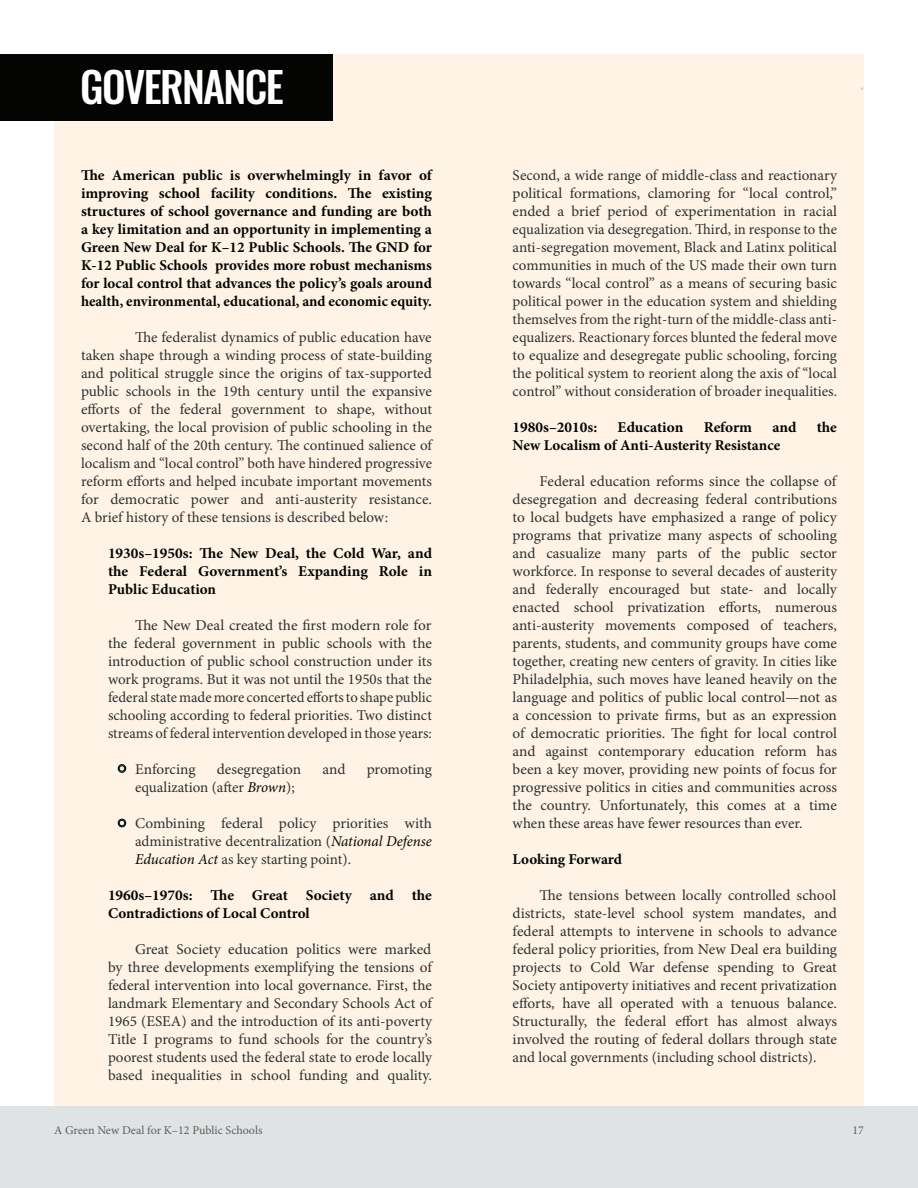
<style>
.page{position:relative;width:918px;height:1188px;background:#fff}
.page>*{position:absolute;margin:0;border:0;box-sizing:border-box;transform-origin:0 0}
.t1{font:500 42px "Oswald";letter-spacing:-.04em;color:#fff}
.t2{font:500 18px "Oswald";color:#2d3030}
.t3{font:15px/18px "Minion Pro";color:#2d3030;text-align:justify}
.t4{font:700 15px/18px "Minion Pro";color:#040503;text-align:justify}
.t5{font:12px "Minion Pro";color:#5d5f5f}
.s1{font-style:italic;color:#040503}
</style>
<div class="page">
<div style="left:54px;top:54px;width:810px;height:1066px;background:#fef3e5"></div>
<div style="left:0;top:1107px;width:918px;height:81px;background:#e0e3e3"></div>
<div style="left:0;top:54px;width:333px;height:67px;background:#040503"></div>
<div style="left:118px;top:764px;width:8px;height:9px;border:1px solid #040503;border-radius:50%"></div>
<svg style="left:119px;top:766px;width:6px;height:5px"></svg>
<div style="left:118px;top:819px;width:8px;height:8px;border:1px solid #040503;border-radius:50%"></div>
<svg style="left:119px;top:820px;width:6px;height:6px"></svg>
<h1 class="t1" style="left:80px;top:65px;width:205px">GOVERNANCE</h1>
<p class="t4" style="left:81px;top:166px;width:353px">The American public is overwhelmingly in favor of improving school facility conditions. The existing structures of school governance and funding are both a key limitation and an opportunity in implementing a Green New Deal for K–12 Public Schools. The GND for K-12 Public Schools provides more robust mechanisms for local control that advances the policy’s goals around health, environmental, educational, and economic equity.</p>
<p class="t3" style="left:81px;top:328px;width:353px;text-indent:54px">The federalist dynamics of public education have taken shape through a winding process of state-building and political struggle since the origins of tax-supported public schools in the 19th century until the expansive efforts of the federal government to shape, without overtaking, the local provision of public schooling in the second half of the 20th century. The continued salience of localism and “local control” both have hindered progressive reform efforts and helped incubate important movements for democratic power and anti-austerity resistance.<br>A brief history of these tensions is described below:</p>
<p class="t4" style="left:108px;top:544px;width:326px">1930s–1950s: The New Deal, the Cold War, and the Federal Government’s Expanding Role in Public Education</p>
<p class="t3" style="left:108px;top:616px;width:326px;text-indent:27px">The New Deal created the first modern role for the federal government in public schools with the introduction of public school construction under its work programs. But it was not until the 1950s that the federal state made more concerted efforts to shape public schooling according to federal priorities. Two distinct streams of federal intervention developed in those years:</p>
<p class="t3" style="left:135px;top:760px;width:62px">Enforcing</p>
<p class="t3" style="left:217px;top:760px;width:86px">desegregation</p>
<p class="t3" style="left:322px;top:760px;width:24px">and</p>
<p class="t3" style="left:367px;top:760px;width:67px">promoting</p>
<p class="t3" style="left:135px;top:778px;width:161px">equalization (after <span class="s1">Brown</span>);</p>
<p class="t3" style="left:135px;top:814px;width:299px">Combining federal policy priorities with administrative decentralization (<span class="s1">National Defense Education Act</span> as key starting point).</p>
<p class="t4" style="left:108px;top:886px;width:326px">1960s–1970s: The Great Society and the<br>Contradictions of Local Control</p>
<p class="t3" style="left:108px;top:940px;width:326px;text-indent:27px">Great Society education politics were marked by three developments exemplifying the tensions of federal intervention into local governance. First, the landmark Elementary and Secondary Schools Act of 1965 (ESEA) and the introduction of its anti-poverty Title I programs to fund schools for the country’s poorest students used the federal state to erode locally based inequalities in school funding and quality.</p>
<p class="t2" style="left:860px;top:73px;width:5px">.</p>
<p class="t3" style="left:513px;top:166px;width:326px">Second, a wide range of middle-class and reactionary political formations, clamoring for “local control,” ended a brief period of experimentation in racial equalization via desegregation. Third, in response to the anti-segregation movement, Black and Latinx political communities in much of the US made their own turn towards “local control” as a means of securing basic political power in the education system and shielding themselves from the right-turn of the middle-class anti&shy;equalizers. Reactionary forces blunted the federal move to equalize and desegregate public schooling, forcing the political system to reorient along the axis of “local control” without consideration of broader inequalities.</p>
<p class="t4" style="left:513px;top:418px;width:86px">1980s–2010s:</p>
<p class="t4" style="left:618px;top:418px;width:67px">Education</p>
<p class="t4" style="left:704px;top:418px;width:50px">Reform</p>
<p class="t4" style="left:772px;top:418px;width:26px">and</p>
<p class="t4" style="left:817px;top:418px;width:22px">the</p>
<p class="t4" style="left:513px;top:436px;width:269px">New Localism of Anti-Austerity Resistance</p>
<p class="t3" style="left:513px;top:472px;width:326px;text-indent:27px">Federal education reforms since the collapse of desegregation and decreasing federal contributions to local budgets have emphasized a range of policy programs that privatize many aspects of schooling and casualize many parts of the public sector workforce. In response to several decades of austerity and federally encouraged but state- and locally enacted school privatization efforts, numerous anti-austerity movements composed of teachers, parents, students, and community groups have come together, creating new centers of gravity. In cities like Philadelphia, such moves have leaned heavily on the language and politics of public local control—not as a concession to private firms, but as an expression of democratic priorities. The fight for local control and against contemporary education reform has been a key mover, providing new points of focus for progressive politics in cities and communities across the country. Unfortunately, this comes at a time when these areas have fewer resources than ever.</p>
<p class="t4" style="left:513px;top:850px;width:111px">Looking Forward</p>
<p class="t3" style="left:513px;top:886px;width:326px;text-indent:27px">The tensions between locally controlled school districts, state-level school system mandates, and federal attempts to intervene in schools to advance federal policy priorities, from New Deal era building projects to Cold War defense spending to Great Society antipoverty initiatives and recent privatization efforts, have all operated with a tenuous balance.<br>Structurally, the federal effort has almost always involved the routing of federal dollars through state and local governments (including school districts).</p>
<p class="t5" style="left:54px;top:1122px;width:210px">A Green New Deal for K–12 Public Schools</p>
<p class="t5" style="left:852px;top:1122px;width:13px">17</p>
</div>
